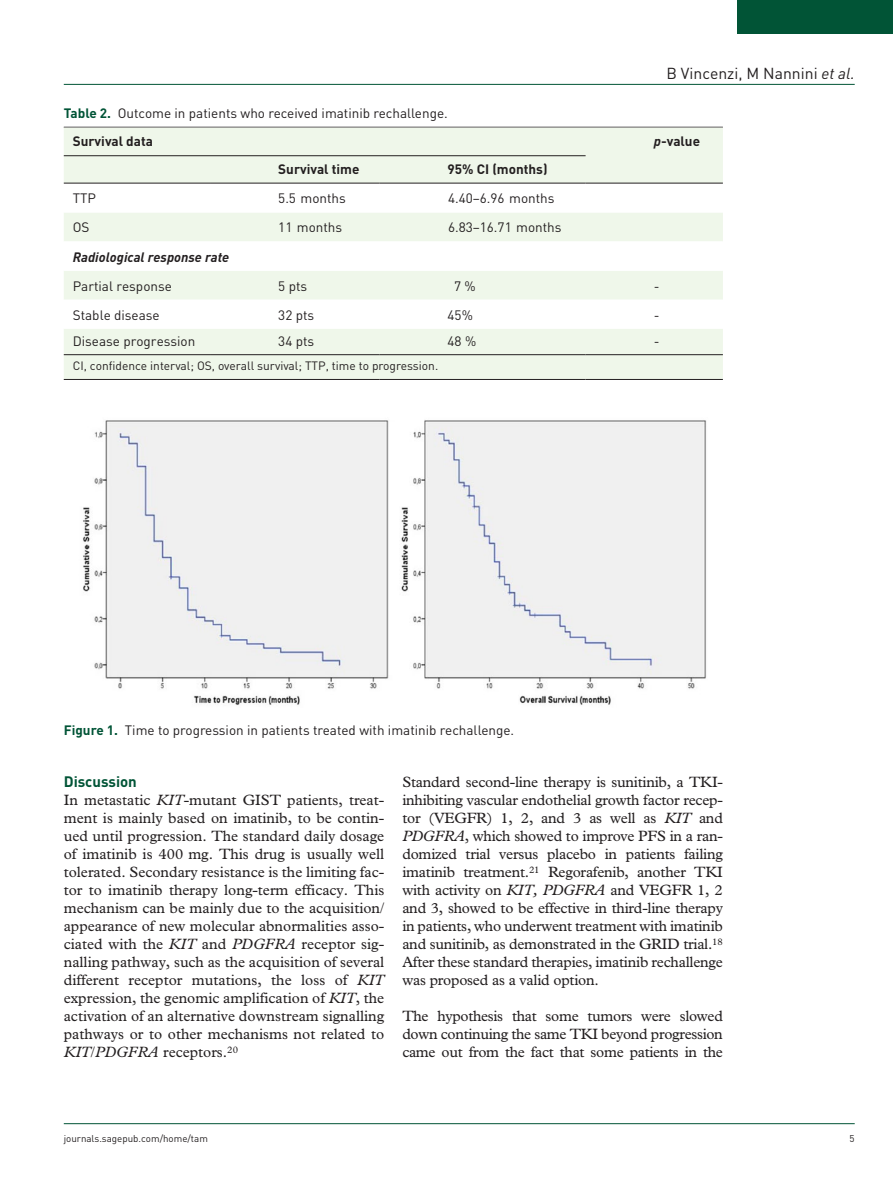
<style>
.page{position:relative;width:893px;height:1191px;background:#fff}
.page>*{position:absolute;margin:0;border:0;box-sizing:border-box;transform-origin:0 0}
.t1{font:15.75px "DIN";color:#231f20}
.t2{font:15px/18px "Plantin Std";letter-spacing:-.015em;color:#231f20;text-align:justify}
.t3{font:700 15px "DIN";color:#015436}
.t4{font:13.5px/28.5px "DIN";color:#231f20}
.t5{font:700 13.5px "DIN";color:#231f20}
.t6{font:italic 700 13.5px "DIN";color:#231f20}
.t7{font:12px "DIN";color:#231f20}
.t8{font:9.75px "DIN";color:#231f20}
.s1{font-weight:700;color:#015436}
.s2{font-weight:700}
.s3{font-style:italic}
</style>
<div class="page">
<hr style="left:64px;top:84px;width:791px;height:1px;background:#015436">
<hr style="left:64px;top:1123px;width:791px;height:1px;background:#015436">
<div style="left:738px;top:0;width:155px;height:34px;background:#015436"></div>
<hr style="left:64px;top:127px;width:659px;height:1px;background:#231f20">
<div style="left:64px;top:128px;width:659px;height:251px;background:#eff7ea"></div>
<svg style="left:64px;top:184px;width:659px;height:145px"></svg>
<hr style="left:64px;top:183px;width:146px;height:1px;background:#231f20">
<hr style="left:210px;top:183px;width:169px;height:1px;background:#231f20">
<hr style="left:379px;top:183px;width:207px;height:1px;background:#231f20">
<hr style="left:586px;top:183px;width:137px;height:1px;background:#231f20">
<hr style="left:64px;top:354px;width:146px;height:1px;background:#231f20">
<hr style="left:210px;top:354px;width:169px;height:1px;background:#231f20">
<hr style="left:379px;top:354px;width:207px;height:1px;background:#231f20">
<hr style="left:586px;top:354px;width:137px;height:1px;background:#231f20">
<hr style="left:64px;top:379px;width:146px;height:1px;background:#231f20">
<hr style="left:210px;top:379px;width:169px;height:1px;background:#231f20">
<hr style="left:379px;top:379px;width:207px;height:1px;background:#231f20">
<hr style="left:586px;top:379px;width:137px;height:1px;background:#231f20">
<hr style="left:64px;top:155px;width:522px;height:1px;background:#231f20">
<img style="left:83px;top:420px;width:624px;height:285px">
<p class="t4" style="left:73px;top:98px;width:377px;text-indent:-9px"><span class="s1">Table 2.</span> Outcome in patients who received imatinib rechallenge.<br><span class="s2">Survival data</span></p>
<p class="t5" style="left:278px;top:160px;width:83px">Survival time</p>
<p class="t5" style="left:448px;top:160px;width:102px">95% CI (months)</p>
<p class="t1" style="left:666px;top:63px;width:190px">B Vincenzi, M Nannini <span class="s3">et al.</span></p>
<p class="t5" style="left:654px;top:133px;width:48px"><span class="s3">p</span>-value</p>
<p class="t4" style="left:73px;top:184px;width:25px">TTP</p>
<p class="t4" style="left:278px;top:184px;width:69px">5.5 months</p>
<p class="t4" style="left:448px;top:184px;width:108px">4.40–6.96 months</p>
<p class="t4" style="left:73px;top:213px;width:18px">OS</p>
<p class="t4" style="left:278px;top:213px;width:65px">11 months</p>
<p class="t4" style="left:448px;top:213px;width:115px">6.83–16.71 months</p>
<p class="t6" style="left:73px;top:248px;width:158px">Radiological response rate</p>
<p class="t4" style="left:73px;top:271px;width:101px">Partial response</p>
<p class="t4" style="left:278px;top:271px;width:30px">5 pts</p>
<p class="t4" style="left:454px;top:271px;width:23px">7 %</p>
<p class="t4" style="left:654px;top:271px;width:7px">-</p>
<p class="t4" style="left:73px;top:300px;width:88px">Stable disease</p>
<p class="t4" style="left:278px;top:300px;width:37px">32 pts</p>
<p class="t4" style="left:448px;top:300px;width:27px">45%</p>
<p class="t4" style="left:654px;top:300px;width:7px">-</p>
<p class="t4" style="left:73px;top:326px;width:124px">Disease progression</p>
<p class="t4" style="left:278px;top:326px;width:37px">34 pts</p>
<p class="t4" style="left:448px;top:326px;width:30px">48 %</p>
<p class="t4" style="left:654px;top:326px;width:7px">-</p>
<p class="t7" style="left:73px;top:358px;width:367px">CI, confidence interval; OS, overall survival; TTP, time to progression.</p>
<p class="t4" style="left:64px;top:715px;width:452px"><span class="s1">Figure 1.</span> Time to progression in patients treated with imatinib rechallenge.</p>
<p class="t3" style="left:64px;top:772px;width:75px">Discussion</p>
<p class="t2" style="left:64px;top:791px;width:322px">In metastatic <span class="s3">KIT</span>-mutant GIST patients, treat&shy;ment is mainly based on imatinib, to be contin&shy;ued until progression. The standard daily dosage of imatinib is 400 mg. This drug is usually well tolerated. Secondary resistance is the limiting fac&shy;tor to imatinib therapy long-term efficacy. This mechanism can be mainly due to the acquisition/ appearance of new molecular abnormalities asso&shy;ciated with the <span class="s3">KIT</span> and <span class="s3">PDGFRA</span> receptor sig&shy;nalling pathway, such as the acquisition of several different receptor mutations, the loss of <span class="s3">KIT </span>expression, the genomic amplification of <span class="s3">KIT</span>, the activation of an alternative downstream signalling pathways or to other mechanisms not related to <span class="s3">KIT</span>/<span class="s3">PDGFRA</span> receptors.<sup>20</sup></p>
<p class="t2" style="left:402px;top:773px;width:322px">Standard second-line therapy is sunitinib, a TKI&shy;inhibiting vascular endothelial growth factor recep&shy;tor (VEGFR) 1, 2, and 3 as well as <span class="s3">KIT</span> and <span class="s3">PDGFRA</span>, which showed to improve PFS in a ran&shy;domized trial versus placebo in patients failing imatinib treatment.<sup>21</sup> Regorafenib, another TKI with activity on <span class="s3">KIT, PDGFRA</span> and VEGFR 1, 2 and 3, showed to be effective in third-line therapy in patients, who underwent treatment with imatinib and sunitinib, as demonstrated in the GRID trial.<sup>18<br></sup>After these standard therapies, imatinib rechallenge was proposed as a valid option.</p>
<p class="t2" style="left:402px;top:1007px;width:322px">The hypothesis that some tumors were slowed down continuing the same TKI beyond progression came out from the fact that some patients in the</p>
<p class="t8" style="left:64px;top:1132px;width:146px">journals.sagepub.com/home/tam</p>
<p class="t8" style="left:850px;top:1132px;width:7px">5</p>
</div>
